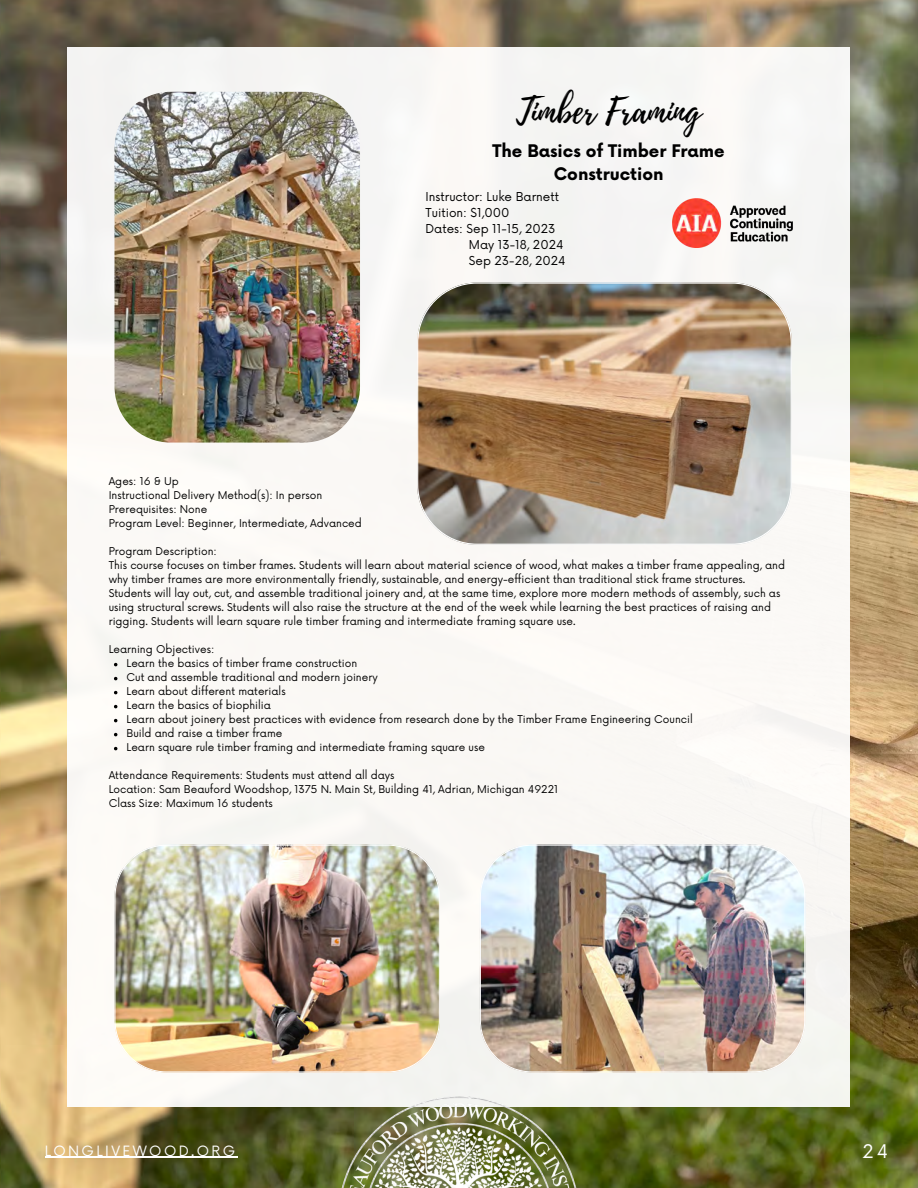
<style>
.page{position:relative;width:918px;height:1188px;background:#fff}
.page>*{position:absolute;margin:0;border:0;box-sizing:border-box;transform-origin:0 0}
.t1{font:35.25px "Playlist Script";color:#000}
.t2{font:18.3px "Now";color:#fff}
.t3{font:700 16.95px/23.7px "Now";color:#000;text-align:center}
.t4{font:13.8px "Now";letter-spacing:.17em;color:#fff}
.t5{font:12px "Now";color:#000}
.t6{font:10.5px/14px "Now";color:#000}
</style>
<div class="page">
<img style="left:0;top:0;width:918px;height:1188px">
<div style="left:68px;top:47px;width:782px;height:1060px;background:#faf8f5"></div>
<img style="left:417px;top:283px;width:375px;height:262px">
<img style="left:673px;top:199px;width:119px;height:48px">
<img style="left:331px;top:1096px;width:256px;height:92px">
<img style="left:114px;top:845px;width:326px;height:227px">
<img style="left:114px;top:92px;width:246px;height:351px;border-radius:56px">
<img style="left:480px;top:845px;width:325px;height:227px">
<hr style="left:45px;top:1157px;width:193px;height:1px;background:#fff">
<p class="t1" style="left:516px;top:86px;width:186px">Timber Framing</p>
<p class="t3" style="left:492px;top:140px;width:234px">The Basics of Timber Frame<br>Construction</p>
<p class="t5" style="left:426px;top:190px;width:135px">Instructor: Luke Barnett</p>
<p class="t5" style="left:426px;top:206px;width:85px">Tuition: $1,000</p>
<p class="t5" style="left:426px;top:222px;width:132px">Dates: Sep 11-15, 2023</p>
<p class="t5" style="left:469px;top:238px;width:96px">May 13-18, 2024</p>
<p class="t5" style="left:469px;top:254px;width:98px">Sep 23-28, 2024</p>
<p class="t6" style="left:109px;top:475px;width:72px">Ages: 16 &amp; Up</p>
<p class="t6" style="left:109px;top:489px;width:215px">Instructional Delivery Method(s): In person</p>
<p class="t6" style="left:109px;top:503px;width:100px">Prerequisites: None</p>
<p class="t6" style="left:109px;top:517px;width:255px">Program Level: Beginner, Intermediate, Advanced</p>
<p class="t6" style="left:109px;top:545px;width:110px">Program Description:</p>
<p class="t6" style="left:109px;top:559px;width:678px">This course focuses on timber frames. Students will learn about material science of wood, what makes a timber frame appealing, and why timber frames are more environmentally friendly, sustainable, and energy-efficient than traditional stick frame structures.<br>Students will lay out, cut, and assemble traditional joinery and, at the same time, explore more modern methods of assembly, such as using structural screws. Students will also raise the structure at the end of the week while learning the best practices of raising and rigging. Students will learn square rule timber framing and intermediate framing square use.</p>
<p class="t6" style="left:109px;top:643px;width:107px">Learning Objectives:</p>
<p class="t6" style="left:127px;top:657px;width:232px">Learn the basics of timber frame construction</p>
<p class="t6" style="left:127px;top:671px;width:253px">Cut and assemble traditional and modern joinery</p>
<p class="t6" style="left:127px;top:685px;width:161px">Learn about different materials</p>
<p class="t6" style="left:127px;top:699px;width:146px">Learn the basics of biophilia</p>
<p class="t6" style="left:127px;top:713px;width:568px">Learn about joinery best practices with evidence from research done by the Timber Frame Engineering Council</p>
<p class="t6" style="left:127px;top:727px;width:157px">Build and raise a timber frame</p>
<p class="t6" style="left:127px;top:741px;width:360px">Learn square rule timber framing and intermediate framing square use</p>
<p class="t6" style="left:109px;top:769px;width:287px">Attendance Requirements: Students must attend all days</p>
<p class="t6" style="left:109px;top:783px;width:451px">Location: Sam Beauford Woodshop, 1375 N. Main St, Building 41, Adrian, Michigan 49221</p>
<p class="t6" style="left:109px;top:797px;width:166px">Class Size: Maximum 16 students</p>
<p class="t4" style="left:45px;top:1143px;width:192px">LONGLIVEWOOD.ORG</p>
<p class="t2" style="left:862px;top:1141px;width:27px">24</p>
</div>
